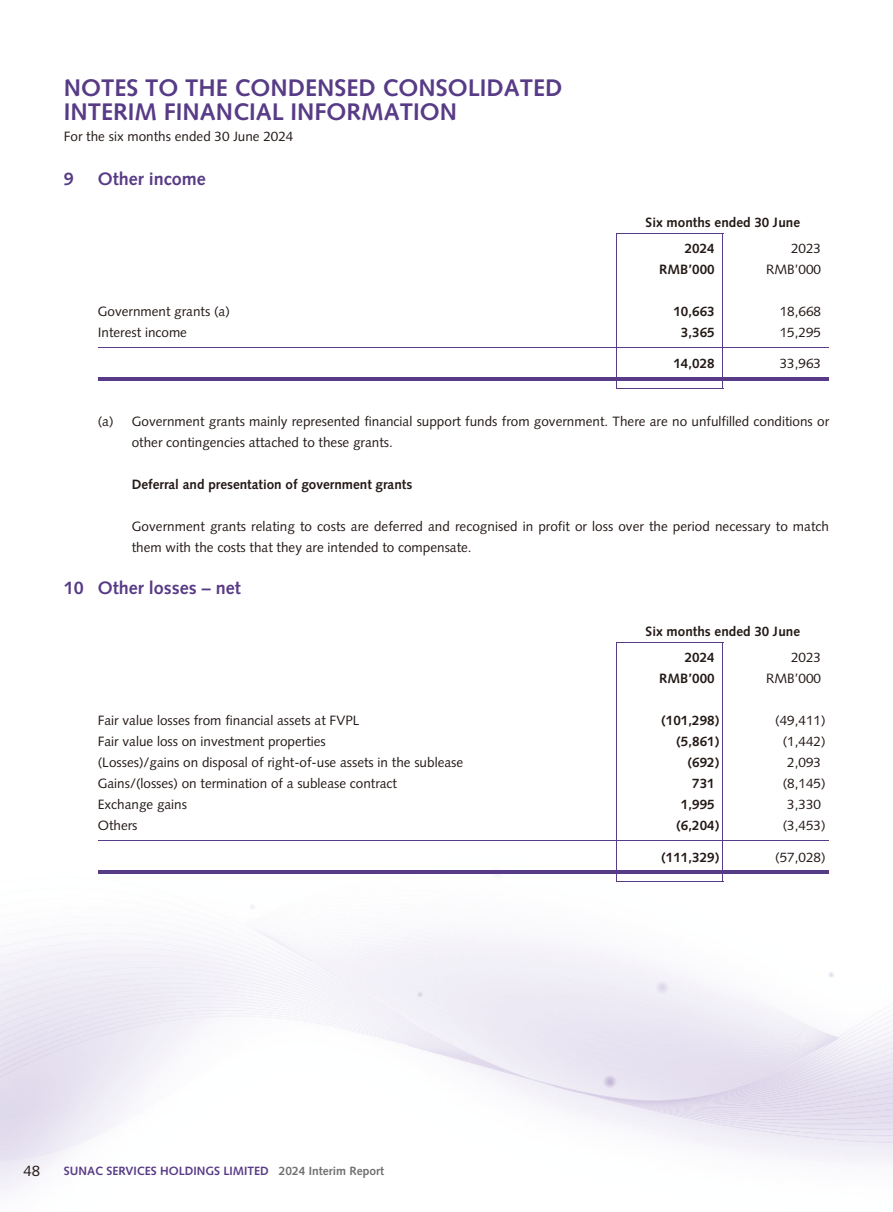
<style>
.page{position:relative;width:893px;height:1212px;background:#fff}
.page>*{position:absolute;margin:0;border:0;box-sizing:border-box;transform-origin:0 0}
.t1{font:700 24px/24px "Syntax LT Std";color:#583b86}
.t2{font:700 18px "Syntax LT Std";color:#583b86}
.t3{font:15px "Syntax LT Std";color:#231916}
.t4{font:13.5px/21px "Syntax LT Std";color:#231916}
.t5{font:700 13.5px/25.7px "Syntax LT Std";color:#231916}
.t6{font:700 12px "Syntax LT Std";color:#583b86}
.s1{color:#717171}
</style>
<div class="page">
<img style="left:0;top:233px;width:893px;height:958px">
<hr style="left:616px;top:233px;width:107px;height:1px;background:#583b86">
<svg style="left:616px;top:234px;width:1px;height:154px"></svg>
<svg style="left:722px;top:234px;width:1px;height:154px"></svg>
<hr style="left:616px;top:388px;width:107px;height:1px;background:#583b86">
<hr style="left:98px;top:347px;width:518px;height:1px;background:#583b86">
<hr style="left:617px;top:347px;width:105px;height:1px;background:#583b86">
<hr style="left:723px;top:347px;width:106px;height:1px;background:#583b86">
<hr style="left:98px;top:377px;width:518px;height:3px;background:#583b86">
<hr style="left:617px;top:377px;width:105px;height:3px;background:#583b86">
<hr style="left:723px;top:377px;width:106px;height:3px;background:#583b86">
<hr style="left:616px;top:642px;width:107px;height:1px;background:#583b86">
<svg style="left:616px;top:643px;width:1px;height:238px"></svg>
<svg style="left:722px;top:643px;width:1px;height:238px"></svg>
<hr style="left:616px;top:881px;width:107px;height:1px;background:#583b86">
<hr style="left:98px;top:840px;width:518px;height:1px;background:#583b86">
<hr style="left:617px;top:840px;width:105px;height:1px;background:#583b86">
<hr style="left:723px;top:840px;width:106px;height:1px;background:#583b86">
<hr style="left:98px;top:870px;width:518px;height:3px;background:#583b86">
<hr style="left:617px;top:870px;width:105px;height:3px;background:#583b86">
<hr style="left:723px;top:870px;width:106px;height:3px;background:#583b86">
<h1 class="t1" style="left:64px;top:77px;width:500px">NOTES TO THE CONDENSED CONSOLIDATED<br>INTERIM FINANCIAL INFORMATION</h1>
<p class="t4" style="left:64px;top:126px;width:231px">For the six months ended 30 June 2024</p>
<h2 class="t2" style="left:64px;top:170px;width:12px">9</h2>
<h2 class="t2" style="left:98px;top:170px;width:109px">Other income</h2>
<p class="t5" style="left:685px;top:210px;width:117px;text-indent:-39px">Six months ended 30 June<br>2024</p>
<p class="t4" style="left:791px;top:238px;width:32px">2023</p>
<p class="t5" style="left:659px;top:257px;width:57px">RMB’000</p>
<p class="t4" style="left:766px;top:259px;width:56px">RMB’000</p>
<p class="t4" style="left:98px;top:301px;width:134px">Government grants (a)</p>
<p class="t5" style="left:673px;top:299px;width:43px">10,663</p>
<p class="t4" style="left:780px;top:301px;width:43px">18,668</p>
<p class="t4" style="left:98px;top:322px;width:91px">Interest income</p>
<p class="t5" style="left:681px;top:320px;width:35px">3,365</p>
<p class="t4" style="left:780px;top:322px;width:43px">15,295</p>
<p class="t5" style="left:673px;top:352px;width:43px">14,028</p>
<p class="t4" style="left:780px;top:354px;width:43px">33,963</p>
<p class="t4" style="left:132px;top:412px;width:699px;text-indent:-34px">(a) Government grants mainly represented financial support funds from government. There are no unfulfilled conditions or other contingencies attached to these grants.</p>
<p class="t5" style="left:132px;top:472px;width:282px">Deferral and presentation of government grants</p>
<p class="t4" style="left:132px;top:517px;width:699px">Government grants relating to costs are deferred and recognised in profit or loss over the period necessary to match them with the costs that they are intended to compensate.</p>
<h2 class="t2" style="left:64px;top:579px;width:178px">10 Other losses – net</h2>
<p class="t5" style="left:685px;top:619px;width:117px;text-indent:-39px">Six months ended 30 June<br>2024</p>
<p class="t4" style="left:791px;top:647px;width:32px">2023</p>
<p class="t5" style="left:659px;top:666px;width:57px">RMB’000</p>
<p class="t4" style="left:766px;top:668px;width:56px">RMB’000</p>
<p class="t4" style="left:98px;top:710px;width:263px">Fair value losses from financial assets at FVPL</p>
<p class="t5" style="left:661px;top:708px;width:59px">(101,298)</p>
<p class="t4" style="left:775px;top:710px;width:52px">(49,411)</p>
<p class="t4" style="left:98px;top:731px;width:230px">Fair value loss on investment properties</p>
<p class="t5" style="left:676px;top:729px;width:44px">(5,861)</p>
<p class="t4" style="left:783px;top:731px;width:44px">(1,442)</p>
<p class="t4" style="left:98px;top:752px;width:367px">(Losses)/gains on disposal of right-of-use assets in the sublease</p>
<p class="t5" style="left:688px;top:750px;width:33px">(692)</p>
<p class="t4" style="left:787px;top:752px;width:35px">2,093</p>
<p class="t4" style="left:98px;top:773px;width:301px">Gains/(losses) on termination of a sublease contract</p>
<p class="t5" style="left:692px;top:771px;width:24px">731</p>
<p class="t4" style="left:783px;top:773px;width:44px">(8,145)</p>
<p class="t4" style="left:98px;top:794px;width:91px">Exchange gains</p>
<p class="t5" style="left:681px;top:792px;width:35px">1,995</p>
<p class="t4" style="left:787px;top:794px;width:35px">3,330</p>
<p class="t4" style="left:98px;top:815px;width:41px">Others</p>
<p class="t5" style="left:676px;top:813px;width:44px">(6,204)</p>
<p class="t4" style="left:783px;top:815px;width:44px">(3,453)</p>
<p class="t5" style="left:661px;top:845px;width:59px">(111,329)</p>
<p class="t4" style="left:775px;top:847px;width:52px">(57,028)</p>
<p class="t3" style="left:24px;top:1163px;width:18px">48</p>
<p class="t6" style="left:64px;top:1165px;width:322px">SUNAC SERVICES HOLDINGS LIMITED <span class="s1">2024 Interim Report</span></p>
</div>
